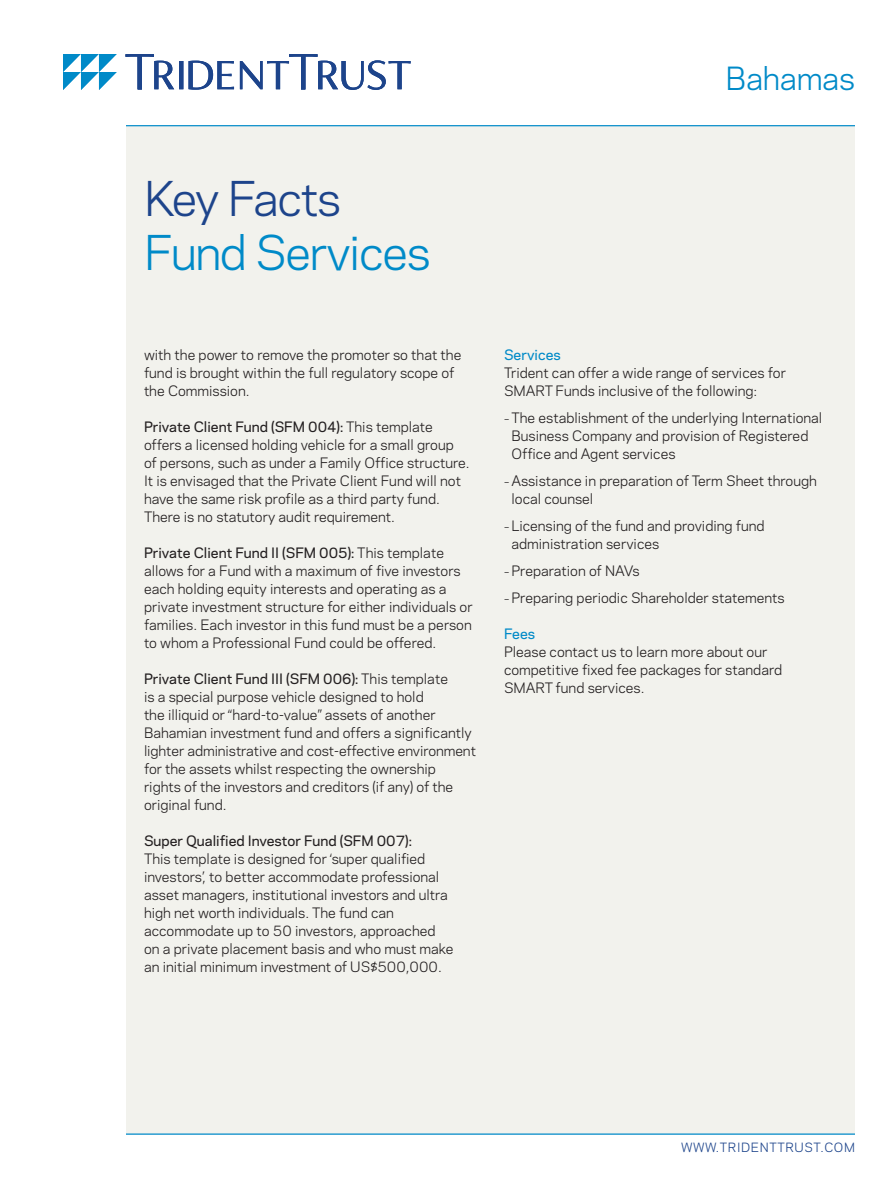
<style>
.page{position:relative;width:891px;height:1188px;background:#fff}
.page>*{position:absolute;margin:0;border:0;box-sizing:border-box;transform-origin:0 0}
.t1{font:45px "Polaris";letter-spacing:-.03em;color:#008ac8}
.t2{font:45px "Polaris";letter-spacing:-.04em;color:#1d448b}
.t3{font:30px "Polaris";letter-spacing:-.01em;color:#008ac8}
._1st_Paragraph{font:13.5px/18px "Polaris";color:#231f20}
.Head_1{font:500 13.5px "Polaris";color:#008ac8}
.t4{font:12px "Polaris";letter-spacing:.05em;color:#1d448b}
.s1{font-weight:500}
.s2{font-size:10.5px}
</style>
<div class="page">
<div style="left:126px;top:126px;width:729px;height:1008px;background:#f2f2ed"></div>
<hr style="left:126px;top:126px;width:729px;height:1px;background:#008ac8">
<hr style="left:126px;top:1134px;width:729px;height:1px;background:#008ac8">
<svg style="left:126px;top:54px;width:285px;height:36px"></svg>
<svg style="left:63px;top:54px;width:54px;height:36px"></svg>
<h2 class="t3" style="left:726px;top:56px;width:131px">Bahamas</h2>
<h1 class="t2" style="left:144px;top:165px;width:199px">Key Facts</h1>
<h1 class="t1" style="left:144px;top:219px;width:288px">Fund Services</h1>
<p class="_1st_Paragraph" style="left:144px;top:345px;width:319px">with the power to remove the promoter so that the fund is brought within the full regulatory scope of the Commission.</p>
<p class="_1st_Paragraph" style="left:144px;top:417px;width:327px"><span class="s1">Private Client Fund (SFM 004):</span> This template offers a licensed holding vehicle for a small group of persons, such as under a Family Office structure.<br>It is envisaged that the Private Client Fund will not have the same risk profile as a third party fund.<br>There is no statutory audit requirement.</p>
<p class="_1st_Paragraph" style="left:144px;top:543px;width:330px"><span class="s1">Private Client Fund II (SFM 005):</span> This template allows for a Fund with a maximum of five investors each holding equity interests and operating as a private investment structure for either individuals or families. Each investor in this fund must be a person to whom a Professional Fund could be offered.</p>
<p class="_1st_Paragraph" style="left:144px;top:669px;width:334px"><span class="s1">Private Client Fund III (SFM 006):</span> This template<br>is a special purpose vehicle designed to hold<br>the illiquid or “hard-to-value” assets of another Bahamian investment fund and offers a significantly lighter administrative and cost-effective environment for the assets whilst respecting the ownership rights of the investors and creditors (if any) of the original fund.</p>
<p class="_1st_Paragraph" style="left:144px;top:831px;width:311px"><span class="s1">Super Qualified Investor Fund (SFM 007):<br></span>This template is designed for ‘super qualified investors’, to better accommodate professional asset managers, institutional investors and ultra high net worth individuals. The fund can accommodate up to 50 investors, approached on a private placement basis and who must make an initial minimum investment of US$500,000.</p>
<p class="Head_1" style="left:504px;top:345px;width:58px">Services</p>
<p class="_1st_Paragraph" style="left:504px;top:363px;width:284px">Trident can offer a wide range of services for<br>SMART Funds inclusive of the following:</p>
<p class="_1st_Paragraph" style="left:512px;top:408px;width:312px;text-indent:-8px"><span class="s2">–</span> The establishment of the underlying International<br>Business Company and provision of Registered<br>Office and Agent services</p>
<p class="_1st_Paragraph" style="left:512px;top:471px;width:307px;text-indent:-8px"><span class="s2">–</span> Assistance in preparation of Term Sheet through local counsel</p>
<p class="_1st_Paragraph" style="left:512px;top:516px;width:255px;text-indent:-8px"><span class="s2">–</span> Licensing of the fund and providing fund administration services</p>
<p class="_1st_Paragraph" style="left:504px;top:561px;width:137px"><span class="s2">–</span> Preparation of NAVs</p>
<p class="_1st_Paragraph" style="left:504px;top:588px;width:282px"><span class="s2">–</span> Preparing periodic Shareholder statements</p>
<p class="Head_1" style="left:504px;top:624px;width:33px">Fees</p>
<p class="_1st_Paragraph" style="left:504px;top:642px;width:280px">Please contact us to learn more about our competitive fixed fee packages for standard<br>SMART fund services.</p>
<p class="t4" style="left:681px;top:1138px;width:175px">WWW.TRIDENTTRUST.COM</p>
</div>
